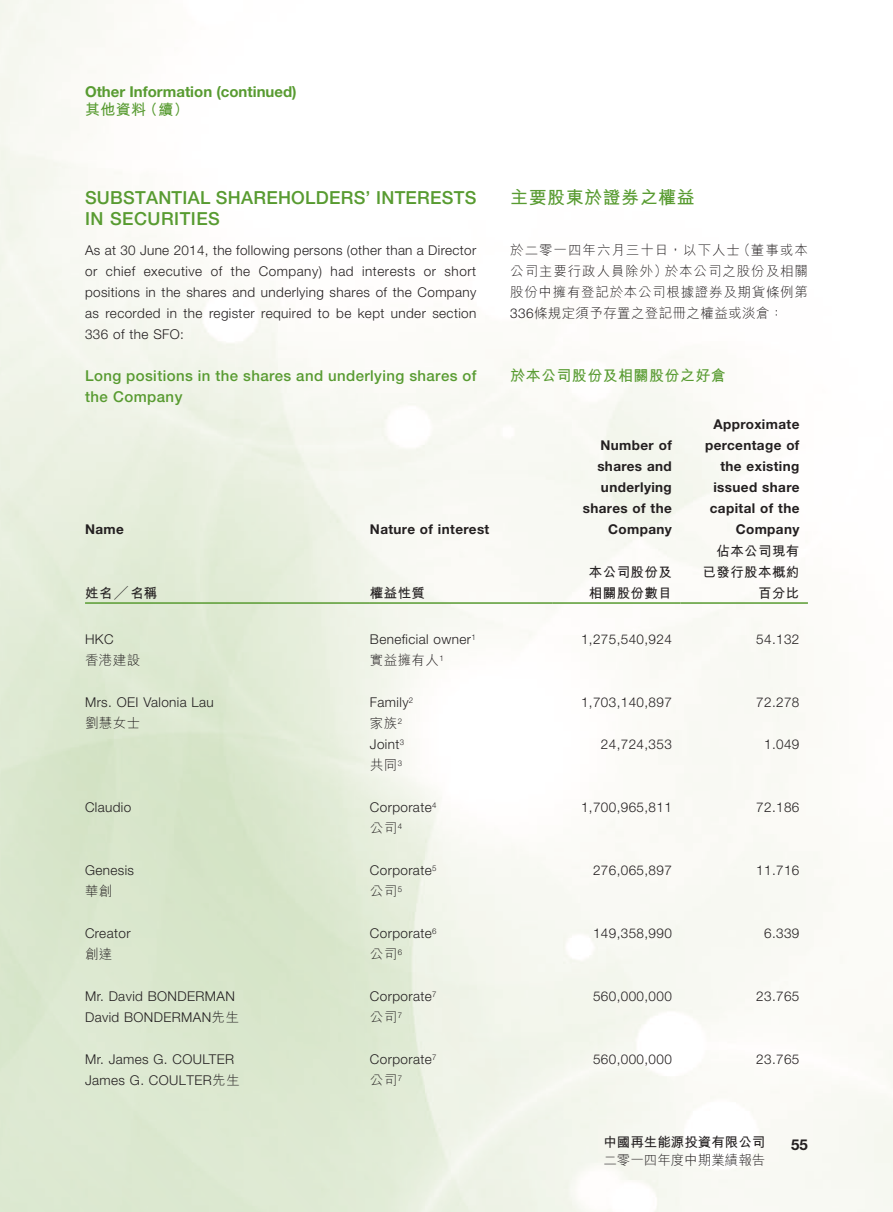
<style>
.page{position:relative;width:893px;height:1212px;background:#fff}
.page>*{position:absolute;margin:0;border:0;box-sizing:border-box;transform-origin:0 0}
.t1{font:500 18px "Helvetica Neue LT Std";letter-spacing:.015em;color:#589b31}
.t2{font:700 18px "M Hei HK";letter-spacing:.03em;color:#589b31}
.t3{font:500 15px/21px "Helvetica Neue LT Std";letter-spacing:.025em;color:#589b31}
.t4{font:700 15px "Helvetica Neue LT Std";color:#589b31}
.t5{font:700 15px "M Hei HK";letter-spacing:.03em;color:#589b31}
.t6{font:700 15px "Helvetica Neue LT Std";color:#231f20}
.t7{font:300 13.5px/21px "Helvetica Neue LT Std";letter-spacing:.03em;color:#231f20}
.t8{font:700 13.5px/21px "Helvetica Neue LT Std";letter-spacing:.03em;color:#231f20;text-align:right}
.t9{font:300 13.5px/21px "M Hei HK";letter-spacing:.03em;color:#231f20;text-align:justify}
.t10{font:700 13.5px/21px "M Hei HK";letter-spacing:.03em;color:#231f20}
.t11{font:700 13.5px "M Hei HK";color:#231f20}
.t12{font:300 13.5px "M Hei HK";color:#231f20}
.s1{font-family:"Helvetica Neue LT Std"}
.s2{font-family:"M Hei HK"}
</style>
<div class="page">
<hr style="left:85px;top:602px;width:285px;height:2px;background:#589b31">
<hr style="left:370px;top:602px;width:183px;height:2px;background:#589b31">
<hr style="left:553px;top:602px;width:127px;height:2px;background:#589b31">
<hr style="left:680px;top:602px;width:128px;height:2px;background:#589b31">
<p class="t4" style="left:85px;top:82px;width:213px">Other Information (continued)</p>
<p class="t5" style="left:85px;top:99px;width:105px">其他資料（續）</p>
<h1 class="t1" style="left:85px;top:187px;width:257px">SU BSTANTIAL SHAREHOLDERS</h1>
<h1 class="t1" style="left:366px;top:187px;width:42px">’ INTERESTS</h1>
<h1 class="t1" style="left:85px;top:208px;width:37px">IN SECURITIES</h1>
<p class="t7" style="left:85px;top:239px;width:393px;text-align:justify">As at 30 June 2014, the following persons (other than a Director or chief executive of the Company) had interests or short positions in the shares and underlying shares of the Company as recorded in the register required to be kept under section 336 of the SFO:</p>
<p class="t3" style="left:85px;top:365px;width:393px">Long positions in the shares and underlying shares of the Company</p>
<h1 class="t2" style="left:510px;top:184px;width:186px">主要股東於證券之權益</h1>
<p class="t9" style="left:510px;top:239px;width:299px">於二零一四年六月三十日，以下人士（董事或本公司主要行政人員除外）於本公司之股份及相關股份中擁有登記於本公司根據證券及期貨條例第<span class="s1">336</span>條規定須予存置之登記冊之權益或淡倉：</p>
<p class="t5" style="left:510px;top:364px;width:217px">於本公司股份及相關股份之好倉</p>
<p class="t8" style="left:85px;top:518px;width:40px">Name</p>
<p class="t8" style="left:370px;top:518px;width:121px">Nature of interest</p>
<p class="t8" style="left:583px;top:434px;width:91px">Number of shares and underlying shares of the<br>Company</p>
<p class="t8" style="left:705px;top:413px;width:96px">Approximate percentage of the existing issued share capital of the<br>Company</p>
<p class="t10" style="left:85px;top:581px;width:74px">姓名╱名稱</p>
<p class="t10" style="left:370px;top:581px;width:57px">權益性質</p>
<p class="t10" style="left:589px;top:560px;width:84px">本公司股份及相關股份數目</p>
<p class="t10" style="left:703px;top:539px;width:98px;text-align:right">佔本公司現有已發行股本概約百分比</p>
<p class="t7" style="left:85px;top:628px;width:30px">HKC</p>
<p class="t9" style="left:85px;top:649px;width:57px">香港建設</p>
<p class="t7" style="left:370px;top:628px;width:107px">Beneficial owner<sup>1</sup></p>
<p class="t9" style="left:370px;top:649px;width:75px">實益擁有人<sup>1</sup></p>
<p class="t7" style="left:581px;top:628px;width:92px">1,275,540,924</p>
<p class="t7" style="left:756px;top:628px;width:45px">54.132</p>
<p class="t7" style="left:85px;top:691px;width:130px">Mrs. OEI Valonia Lau</p>
<p class="t9" style="left:85px;top:712px;width:57px">劉慧女士</p>
<p class="t7" style="left:370px;top:691px;width:45px">Family<sup>2</sup></p>
<p class="t9" style="left:370px;top:712px;width:34px">家族<sup>2</sup></p>
<p class="t7" style="left:581px;top:691px;width:92px">1,703,140,897</p>
<p class="t7" style="left:756px;top:691px;width:45px">72.278</p>
<p class="t7" style="left:370px;top:733px;width:36px">Joint<sup>3</sup></p>
<p class="t9" style="left:370px;top:754px;width:34px">共同<sup>3</sup></p>
<p class="t7" style="left:601px;top:733px;width:72px">24,724,353</p>
<p class="t7" style="left:764px;top:733px;width:37px">1.049</p>
<p class="t7" style="left:85px;top:796px;width:48px">Claudio</p>
<p class="t7" style="left:370px;top:796px;width:68px">Corporate<sup>4</sup></p>
<p class="t9" style="left:370px;top:817px;width:34px">公司<sup>4</sup></p>
<p class="t7" style="left:581px;top:796px;width:92px">1,700,965,811</p>
<p class="t7" style="left:756px;top:796px;width:45px">72.186</p>
<p class="t7" style="left:85px;top:859px;width:51px">Genesis</p>
<p class="t9" style="left:85px;top:880px;width:29px">華創</p>
<p class="t7" style="left:370px;top:859px;width:68px">Corporate<sup>5</sup></p>
<p class="t9" style="left:370px;top:880px;width:34px">公司<sup>5</sup></p>
<p class="t7" style="left:593px;top:859px;width:80px">276,065,897</p>
<p class="t7" style="left:756px;top:859px;width:45px">11.716</p>
<p class="t7" style="left:85px;top:922px;width:47px">Creator</p>
<p class="t9" style="left:85px;top:943px;width:29px">創達</p>
<p class="t7" style="left:370px;top:922px;width:68px">Corporate<sup>6</sup></p>
<p class="t9" style="left:370px;top:943px;width:34px">公司<sup>6</sup></p>
<p class="t7" style="left:593px;top:922px;width:80px">149,358,990</p>
<p class="t7" style="left:764px;top:922px;width:37px">6.339</p>
<p class="t7" style="left:85px;top:985px;width:155px">Mr. David BONDERMAN<br>David BONDERMAN<span class="s2">先生</span></p>
<p class="t7" style="left:370px;top:985px;width:68px">Corporate<sup>7</sup></p>
<p class="t9" style="left:370px;top:1006px;width:34px">公司<sup>7</sup></p>
<p class="t7" style="left:593px;top:985px;width:80px">560,000,000</p>
<p class="t7" style="left:756px;top:985px;width:45px">23.765</p>
<p class="t7" style="left:85px;top:1048px;width:156px">Mr. James G. COULTER<br>James G. COULTER<span class="s2">先生</span></p>
<p class="t7" style="left:370px;top:1048px;width:68px">Corporate<sup>7</sup></p>
<p class="t9" style="left:370px;top:1069px;width:34px">公司<sup>7</sup></p>
<p class="t7" style="left:593px;top:1048px;width:80px">560,000,000</p>
<p class="t7" style="left:756px;top:1048px;width:45px">23.765</p>
<p class="t11" style="left:603px;top:1132px;width:163px">中國再生能源投資有限公司</p>
<p class="t12" style="left:603px;top:1151px;width:163px">二零一四年度中期業績報告</p>
<p class="t6" style="left:791px;top:1135px;width:18px">55</p>
</div>
